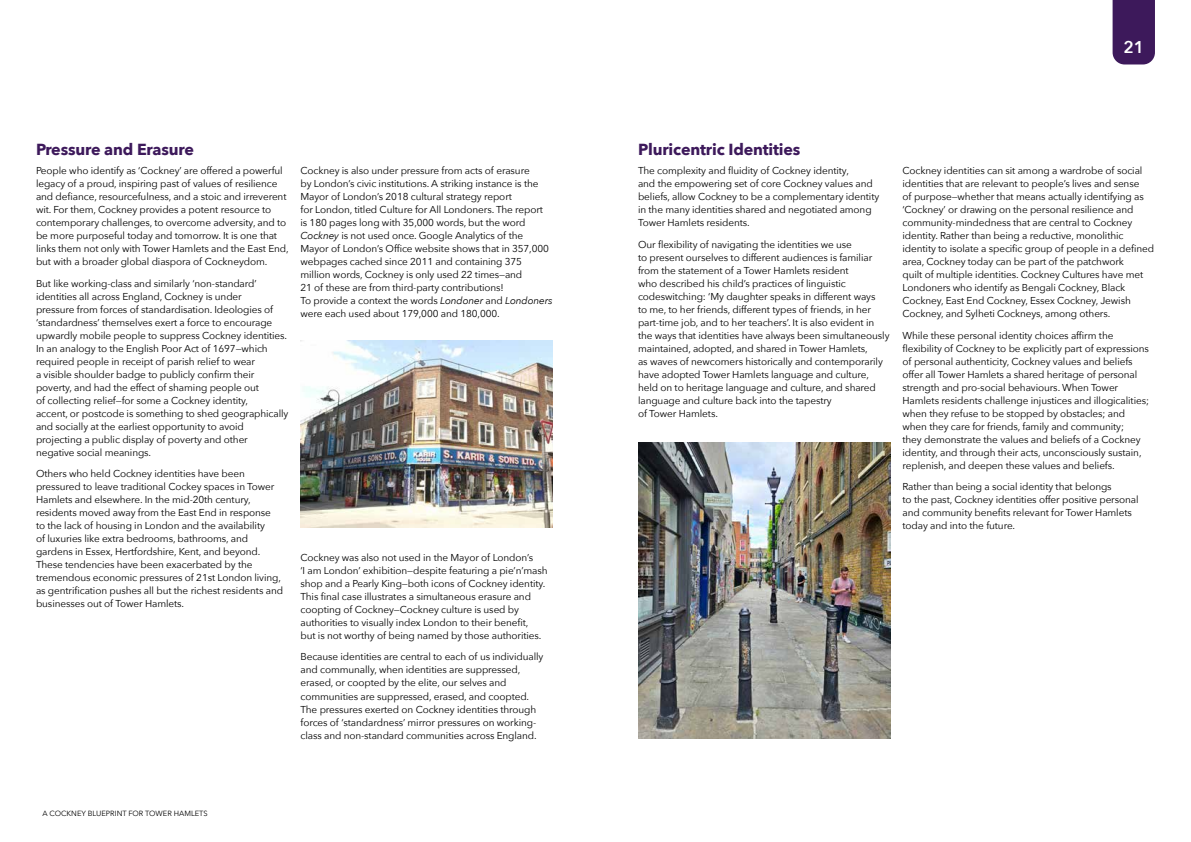
<style>
.page{position:relative;width:1191px;height:842px;background:#fff}
.page>*{position:absolute;margin:0;border:0;box-sizing:border-box;transform-origin:0 0}
.t1{font:600 17px "Avenir Next";color:#fff}
.t2{font:700 16px "Avenir Next";letter-spacing:-.01em;color:#3d195b}
.t3{font:10px/13px "Avenir Next";letter-spacing:-.01em;color:#000}
.t4{font:7.5px "Avenir Next";color:#000}
.s1{font-style:italic}
</style>
<div class="page">
<img style="left:638px;top:443px;width:252px;height:295px">
<img style="left:300px;top:340px;width:253px;height:188px">
<div style="left:1112px;top:0;width:43px;height:64px;background:#3d195b"></div>
<h1 class="t1" style="left:1123px;top:32px;width:22px">21</h1>
<h2 class="t2" style="left:36px;top:135px;width:159px">Pressure and Erasure</h2>
<h2 class="t2" style="left:638px;top:135px;width:164px">Pluricentric Identities</h2>
<p class="t3" style="left:36px;top:164px;width:254px">People who identify as ‘Cockney’ are offered a powerful legacy of a proud, inspiring past of values of resilience and defiance, resourcefulness, and a stoic and irreverent wit. For them, Cockney provides a potent resource to contemporary challenges, to overcome adversity, and to be more purposeful today and tomorrow. It is one that links them not only with Tower Hamlets and the East End, but with a broader global diaspora of Cockneydom.</p>
<p class="t3" style="left:36px;top:277px;width:254px">But like working-class and similarly ‘non-standard’ identities all across England, Cockney is under<br>pressure from forces of standardisation. Ideologies of ‘standardness’ themselves exert a force to encourage upwardly mobile people to suppress Cockney identities.<br>In an analogy to the English Poor Act of 1697—which required people in receipt of parish relief to wear<br>a visible shoulder badge to publicly confirm their poverty, and had the effect of shaming people out<br>of collecting relief—for some a Cockney identity,<br>accent, or postcode is something to shed geographically and socially at the earliest opportunity to avoid projecting a public display of poverty and other negative social meanings.</p>
<p class="t3" style="left:36px;top:467px;width:248px">Others who held Cockney identities have been pressured to leave traditional Cockey spaces in Tower Hamlets and elsewhere. In the mid-20th century, residents moved away from the East End in response<br>to the lack of housing in London and the availability<br>of luxuries like extra bedrooms, bathrooms, and gardens in Essex, Hertfordshire, Kent, and beyond.<br>These tendencies have been exacerbated by the tremendous economic pressures of 21st London living, as gentrification pushes all but the richest residents and businesses out of Tower Hamlets.</p>
<p class="t3" style="left:300px;top:164px;width:254px">Cockney is also under pressure from acts of erasure<br>by London’s civic institutions. A striking instance is the Mayor of London’s 2018 cultural strategy report<br>for London, titled Culture for All Londoners. The report<br>is 180 pages long with 35,000 words, but the word <span class="s1">Cockney</span> is not used once. Google Analytics of the Mayor of London’s Office website shows that in 357,000 webpages cached since 2011 and containing 375 million words, Cockney is only used 22 times—and<br>21 of these are from third-party contributions!<br>To provide a context the words <span class="s1">Londoner</span> and <span class="s1">Londoners </span>were each used about 179,000 and 180,000.</p>
<p class="t3" style="left:638px;top:164px;width:243px">The complexity and fluidity of Cockney identity,<br>and the empowering set of core Cockney values and beliefs, allow Cockney to be a complementary identity in the many identities shared and negotiated among Tower Hamlets residents.</p>
<p class="t3" style="left:638px;top:237px;width:253px">Our flexibility of navigating the identities we use<br>to present ourselves to different audiences is familiar from the statement of a Tower Hamlets resident<br>who described his child’s practices of linguistic codeswitching: ‘My daughter speaks in different ways<br>to me, to her friends, different types of friends, in her part-time job, and to her teachers’. It is also evident in the ways that identities have always been simultaneously maintained, adopted, and shared in Tower Hamlets,<br>as waves of newcomers historically and contemporarily have adopted Tower Hamlets language and culture, held on to heritage language and culture, and shared language and culture back into the tapestry<br>of Tower Hamlets.</p>
<p class="t3" style="left:300px;top:551px;width:249px">Cockney was also not used in the Mayor of London’s<br>‘I am London’ exhibition—despite featuring a pie’n’mash shop and a Pearly King—both icons of Cockney identity.<br>This final case illustrates a simultaneous erasure and coopting of Cockney—Cockney culture is used by authorities to visually index London to their benefit,<br>but is not worthy of being named by those authorities.</p>
<p class="t3" style="left:300px;top:650px;width:244px">Because identities are central to each of us individually and communally, when identities are suppressed, erased, or coopted by the elite, our selves and communities are suppressed, erased, and coopted.<br>The pressures exerted on Cockney identities through forces of ‘standardness’ mirror pressures on working&shy;class and non-standard communities across England.</p>
<p class="t3" style="left:902px;top:164px;width:253px">Cockney identities can sit among a wardrobe of social identities that are relevant to people’s lives and sense<br>of purpose—whether that means actually identifying as ‘Cockney’ or drawing on the personal resilience and community-mindedness that are central to Cockney identity. Rather than being a reductive, monolithic identity to isolate a specific group of people in a defined area, Cockney today can be part of the patchwork<br>quilt of multiple identities. Cockney Cultures have met Londoners who identify as Bengali Cockney, Black Cockney, East End Cockney, Essex Cockney, Jewish Cockney, and Sylheti Cockneys, among others.</p>
<p class="t3" style="left:902px;top:328px;width:248px">While these personal identity choices affirm the flexibility of Cockney to be explicitly part of expressions of personal authenticity, Cockney values and beliefs offer all Tower Hamlets a shared heritage of personal strength and pro-social behaviours. When Tower Hamlets residents challenge injustices and illogicalities; when they refuse to be stopped by obstacles; and when they care for friends, family and community;<br>they demonstrate the values and beliefs of a Cockney identity, and through their acts, unconsciously sustain, replenish, and deepen these values and beliefs.</p>
<p class="t3" style="left:902px;top:480px;width:238px">Rather than being a social identity that belongs<br>to the past, Cockney identities offer positive personal and community benefits relevant for Tower Hamlets today and into the future.</p>
<p class="t4" style="left:43px;top:807px;width:167px">A COCKNEY BLUEPRINT FOR TOWER HAMLETS</p>
</div>
